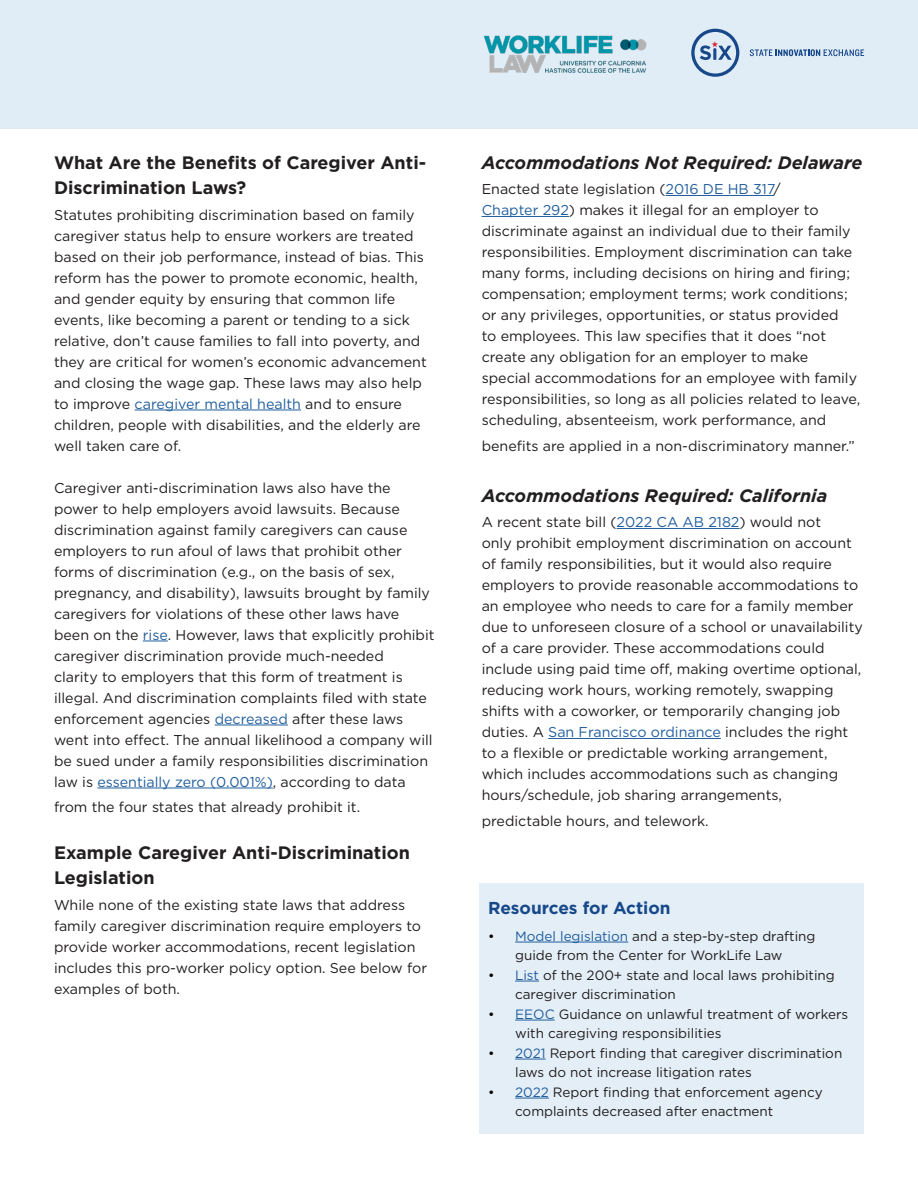
<style>
.page{position:relative;width:918px;height:1188px;background:#fff}
.page>*{position:absolute;margin:0;border:0;box-sizing:border-box;transform-origin:0 0}
.t1{font:700 18px/25.5px "Gotham";color:#221f20}
.t2{font:italic 700 18px "Gotham";color:#221f20}
.t3{font:700 17.25px "Gotham";color:#17488a}
.t4{font:14.25px/21px "Gotham";color:#211d1e}
.t5{font:13.5px/19.5px "Gotham";color:#211d1e}
.s1{color:#215e9e}
.s2{color:#000}
</style>
<div class="page">
<div style="left:0;top:0;width:918px;height:129px;background:#e0ecf6"></div>
<hr style="left:135px;top:410px;width:166px;height:1px;background:#215e9e">
<svg style="left:143px;top:641px;width:25px;height:1px"></svg>
<hr style="left:215px;top:725px;width:73px;height:1px;background:#215e9e">
<hr style="left:97px;top:788px;width:176px;height:1px;background:#215e9e">
<hr style="left:666px;top:195px;width:108px;height:1px;background:#215e9e">
<hr style="left:482px;top:216px;width:87px;height:1px;background:#215e9e">
<hr style="left:617px;top:528px;width:123px;height:1px;background:#215e9e">
<hr style="left:548px;top:738px;width:173px;height:1px;background:#215e9e">
<div style="left:480px;top:883px;width:384px;height:251px;background:#e3eef7"></div>
<hr style="left:515px;top:942px;width:113px;height:1px;background:#215e9e">
<svg style="left:515px;top:981px;width:24px;height:1px"></svg>
<hr style="left:515px;top:1020px;width:40px;height:1px;background:#215e9e">
<hr style="left:515px;top:1059px;width:31px;height:1px;background:#215e9e">
<hr style="left:515px;top:1098px;width:34px;height:1px;background:#215e9e">
<img style="left:483px;top:35px;width:164px;height:38px">
<svg style="left:750px;top:49px;width:114px;height:7px"></svg>
<svg style="left:691px;top:29px;width:48px;height:48px"></svg>
<p class="t1" style="left:54px;top:149px;width:374px">What Are the Benefits of Caregiver Anti-<br>Discrimination Laws?</p>
<p class="t4" style="left:54px;top:204px;width:374px">Statutes prohibiting discrimination based on family caregiver status help to ensure workers are treated based on their job performance, instead of bias. This reform has the power to promote economic, health, and gender equity by ensuring that common life events, like becoming a parent or tending to a sick relative, don’t cause families to fall into poverty, and they are critical for women’s economic advancement and closing the wage gap. These laws may also help to improve <span class="s1">caregiver mental health</span> and to ensure children, people with disabilities, and the elderly are well taken care of.</p>
<p class="t4" style="left:54px;top:477px;width:382px">Caregiver anti-discrimination laws also have the power to help employers avoid lawsuits. Because discrimination against family caregivers can cause employers to run afoul of laws that prohibit other forms of discrimination (e.g., on the basis of sex, pregnancy, and disability), lawsuits brought by family caregivers for violations of these other laws have been on the <span class="s1">rise</span>. However, laws that explicitly prohibit caregiver discrimination provide much-needed<br>clarity to employers that this form of treatment is illegal. And discrimination complaints filed with state enforcement agencies <span class="s1">decreased</span> after these laws went into effect. The annual likelihood a company will be sued under a family responsibilities discrimination law is <span class="s1">essentially zero (0.001%)</span>, according to data</p>
<p class="t4" style="left:54px;top:796px;width:308px">from the four states that already prohibit it.</p>
<p class="t1" style="left:54px;top:839px;width:357px">Example Caregiver Anti-Discrimination<br>Legislation</p>
<p class="t4" style="left:54px;top:894px;width:375px">While none of the existing state laws that address family caregiver discrimination require employers to provide worker accommodations, recent legislation includes this pro-worker policy option. See below for examples of both.</p>
<p class="t2" style="left:482px;top:150px;width:382px">Accommodations Not Required: Delaware</p>
<p class="t4" style="left:482px;top:178px;width:380px">Enacted state legislation (<span class="s1">2016 DE HB 317</span>/<br><span class="s1">Chapter 292</span>) makes it illegal for an employer to discriminate against an individual due to their family responsibilities. Employment discrimination can take many forms, including decisions on hiring and firing; compensation; employment terms; work conditions; or any privileges, opportunities, or status provided<br>to employees. This law specifies that it does “not create any obligation for an employer to make special accommodations for an employee with family responsibilities, so long as all policies related to leave, scheduling, absenteeism, work performance, and</p>
<p class="t4" style="left:482px;top:435px;width:375px">benefits are applied in a non-discriminatory manner.”</p>
<p class="t2" style="left:482px;top:483px;width:347px">Accommodations Required: California</p>
<p class="t4" style="left:482px;top:511px;width:383px">A recent state bill (<span class="s1">2022 CA AB 2182</span>) would not<br>only prohibit employment discrimination on account of family responsibilities, but it would also require employers to provide reasonable accommodations to an employee who needs to care for a family member due to unforeseen closure of a school or unavailability of a care provider. These accommodations could include using paid time off, making overtime optional, reducing work hours, working remotely, swapping shifts with a coworker, or temporarily changing job duties. A <span class="s1">San Francisco ordinance</span> includes the right to a flexible or predictable working arrangement, which includes accommodations such as changing hours/schedule, job sharing arrangements,</p>
<p class="t4" style="left:482px;top:810px;width:229px">predictable hours, and telework.</p>
<p class="t3" style="left:488px;top:896px;width:184px">Resources for Action</p>
<p class="t5" style="left:488px;top:926px;width:329px;text-align:center"><span class="s2">•</span> <span class="s1">Model legislation</span> and a step-by-step drafting guide from the Center for WorkLife Law</p>
<p class="t5" style="left:515px;top:965px;width:321px;text-indent:-27px"><span class="s2">•</span> <span class="s1">List</span> of the 200+ state and local laws prohibiting caregiver discrimination</p>
<p class="t5" style="left:515px;top:1004px;width:335px;text-indent:-27px"><span class="s2">•</span> <span class="s1">EEOC</span> Guidance on unlawful treatment of workers with caregiving responsibilities</p>
<p class="t5" style="left:515px;top:1043px;width:329px;text-indent:-27px"><span class="s2">•</span> <span class="s1">2021</span> Report finding that caregiver discrimination laws do not increase litigation rates</p>
<p class="t5" style="left:515px;top:1082px;width:309px;text-indent:-27px"><span class="s2">•</span> <span class="s1">2022</span> Report finding that enforcement agency complaints decreased after enactment</p>
</div>
